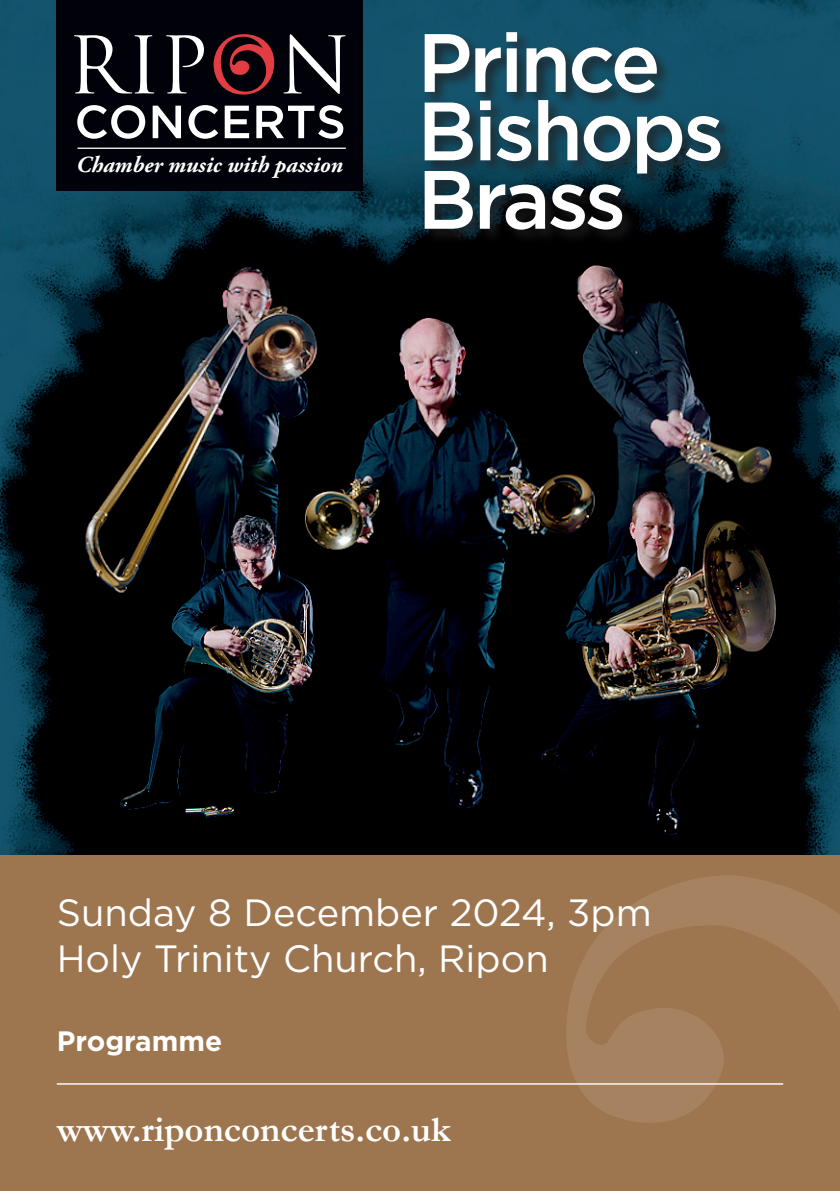
<style>
.page{position:relative;width:840px;height:1191px;background:#fff}
.page>*{position:absolute;margin:0;border:0;box-sizing:border-box;transform-origin:0 0}
.t1{font:500 82.6px/68.4px "Gotham";letter-spacing:-.04em;color:#fff}
.t2{font:38px/46px "Gotham";color:#fff}
.t3{font:700 36.6px "Garamond";color:#fff}
.t4{font:700 28px "Gotham";color:#fff}
.t5{font:italic 700 23px "Adobe Garamond Pro";color:#fff}
</style>
<div class="page">
<img style="left:0;top:0;width:839px;height:855px">
<div style="left:422px;top:30px;width:314px;height:216px;background:#231f20;opacity:.75"></div>
<div style="left:57px;top:0;width:305px;height:190px;background:#010209"></div>
<svg style="left:74px;top:35px;width:80px;height:58px"></svg>
<svg style="left:166px;top:35px;width:38px;height:58px"></svg>
<svg style="left:213px;top:34px;width:61px;height:61px"></svg>
<svg style="left:283px;top:34px;width:62px;height:60px"></svg>
<svg style="left:256px;top:105px;width:87px;height:34px"></svg>
<svg style="left:224px;top:106px;width:25px;height:32px"></svg>
<svg style="left:188px;top:105px;width:30px;height:34px"></svg>
<svg style="left:152px;top:106px;width:29px;height:32px"></svg>
<svg style="left:77px;top:105px;width:68px;height:34px"></svg>
<hr style="left:77px;top:148px;width:268px;height:1px;background:#fff">
<div style="left:0;top:855px;width:839px;height:336px;background:#9d754f"></div>
<svg style="left:565px;top:875px;width:274px;height:248px"></svg>
<hr style="left:57px;top:1083px;width:725px;height:1px;background:#fff">
<p class="t5" style="left:76px;top:152px;width:268px">Chamber music with passion</p>
<h1 class="t1" style="left:417px;top:27px;width:308px">Prince<br>Bishops<br>Brass</h1>
<p class="t2" style="left:57px;top:888px;width:596px">Sunday 8 December 2024, 3pm<br>Holy Trinity Church, Ripon</p>
<p class="t4" style="left:57px;top:1022px;width:167px">Programme</p>
<p class="t3" style="left:57px;top:1107px;width:395px">www.riponconcerts.co.uk</p>
</div>
